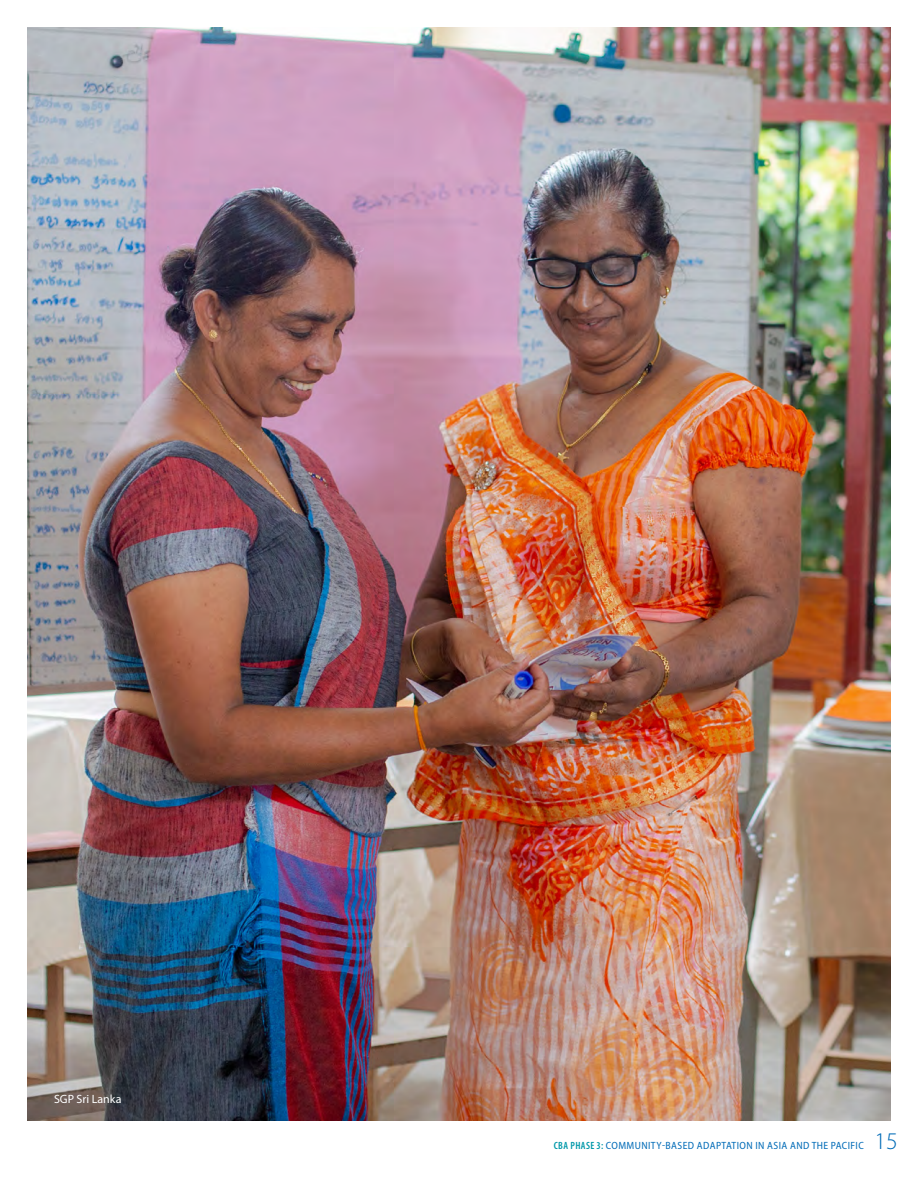
<style>
.page{position:relative;width:918px;height:1188px;background:#fff}
.page>*{position:absolute;margin:0;border:0;box-sizing:border-box;transform-origin:0 0}
.t1{font:300 24px "Myriad Pro";color:#006bb7}
.t2{font:12px "Myriad Pro";color:#fff}
.t3{font:semi-condensed 10.5px "Myriad Pro";letter-spacing:.04em;color:#006bb7}
.s1{font-weight:600;font-stretch:condensed;color:#0098a9}
</style>
<div class="page">
<img style="left:27px;top:27px;width:864px;height:1093px">
<p class="t2" style="left:54px;top:1091px;width:69px">SGP Sri Lanka</p>
<p class="t3" style="left:554px;top:1140px;width:312px"><span class="s1">CBA PHASE 3:</span> COMMUNITY-BASED ADAPTATION IN ASIA AND THE PACIFIC</p>
<h1 class="t1" style="left:874px;top:1127px;width:25px">15</h1>
</div>
